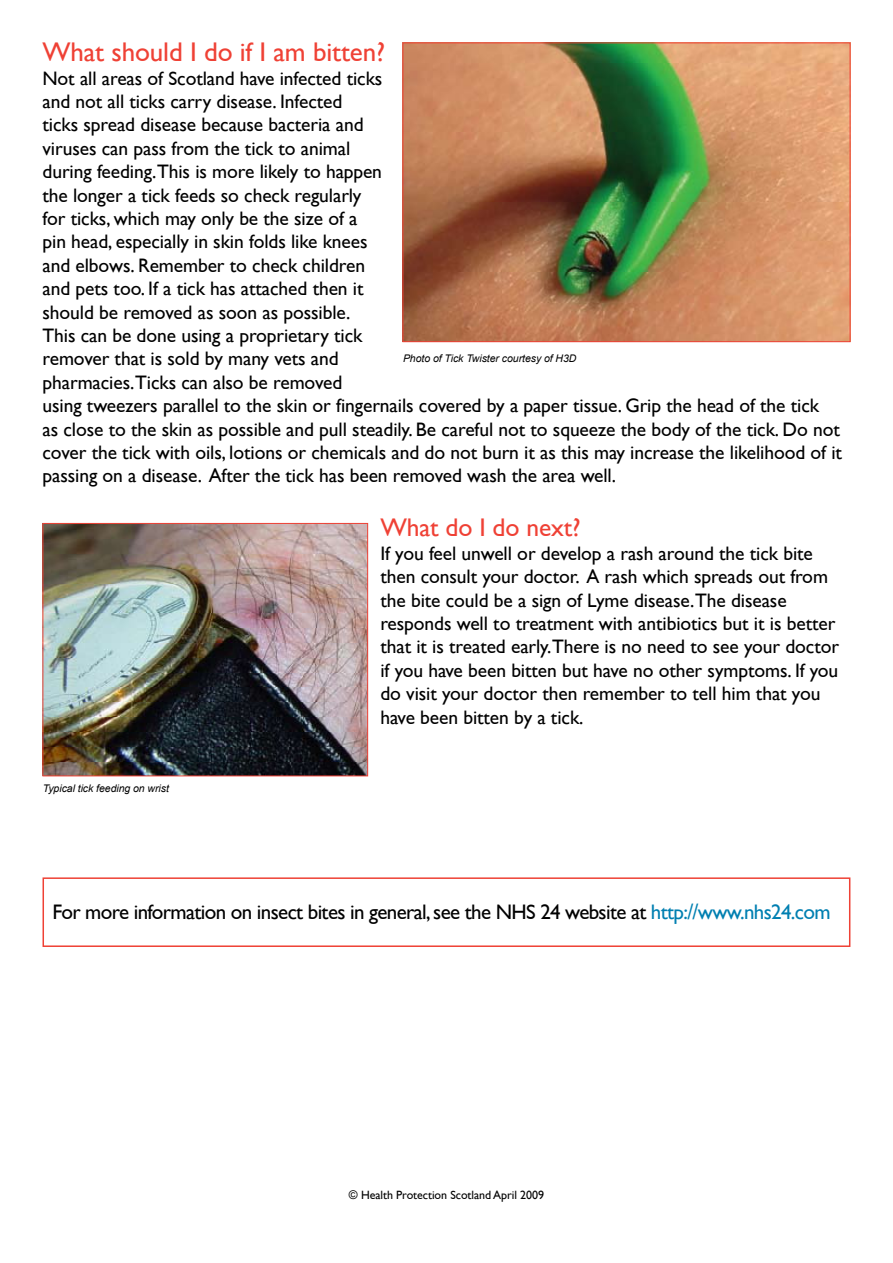
<style>
.page{position:relative;width:893px;height:1263px;background:#fff}
.page>*{position:absolute;margin:0;border:0;box-sizing:border-box;transform-origin:0 0}
.t1{font:27px "Gill Sans";letter-spacing:-.005em;color:#ef4135}
.t2{font:25.5px "Gill Sans";letter-spacing:-.005em;color:#ef4135}
.t3{font:21px "Gill Sans";letter-spacing:-.03em;color:#000}
.t4{font:19.5px/23.4px "Gill Sans";letter-spacing:-.005em;color:#000}
.t5{font:12px "Gill Sans";letter-spacing:-.005em;color:#000}
.t6{font:italic 10.5px "Arial";letter-spacing:-.005em;color:#000}
.s1{color:#007fb1}
</style>
<div class="page">
<img style="left:405px;top:45px;width:443px;height:295px">
<div style="left:403px;top:43px;width:447px;height:299px;border:1px solid #ef4135"></div>
<img style="left:45px;top:525px;width:321px;height:249px">
<div style="left:43px;top:523px;width:325px;height:253px;border:1px solid #ef4135"></div>
<div style="left:43px;top:877px;width:807px;height:70px;border:2px solid #ef4135"></div>
<h1 class="t1" style="left:43px;top:36px;width:344px">What should I do if I am bitten?</h1>
<p class="t4" style="left:43px;top:66px;width:801px">Not all areas of Scotland have infected ticks<br>and not all ticks carry disease. Infected<br>ticks spread disease because bacteria and<br>viruses can pass from the tick to animal<br>during feeding.This is more likely to happen<br>the longer a tick feeds so check regularly<br>for ticks, which may only be the size of a<br>pin head, especially in skin folds like knees<br>and elbows. Remember to check children<br>and pets too. If a tick has attached then it<br>should be removed as soon as possible.<br>This can be done using a proprietary tick<br>remover that is sold by many vets and<br>pharmacies.Ticks can also be removed<br>using tweezers parallel to the skin or fingernails covered by a paper tissue. Grip the head of the tick<br>as close to the skin as possible and pull steadily. Be careful not to squeeze the body of the tick. Do not cover the tick with oils, lotions or chemicals and do not burn it as this may increase the likelihood of it passing on a disease. After the tick has been removed wash the area well.</p>
<h2 class="t2" style="left:380px;top:513px;width:202px">What do I do next?</h2>
<p class="t4" style="left:380px;top:541px;width:460px">If you feel unwell or develop a rash around the tick bite then consult your doctor. A rash which spreads out from the bite could be a sign of Lyme disease.The disease responds well to treatment with antibiotics but it is better that it is treated early.There is no need to see your doctor if you have been bitten but have no other symptoms. If you do visit your doctor then remember to tell him that you have been bitten by a tick.</p>
<p class="t6" style="left:403px;top:352px;width:175px">Photo of Tick Twister courtesy of H3D</p>
<p class="t6" style="left:43px;top:782px;width:128px">Typical tick feeding on wrist</p>
<p class="t3" style="left:53px;top:900px;width:780px">For more information on insect bites in general, see the NHS 24 website at <span class="s1">http://www.nhs24.com</span></p>
<p class="t5" style="left:349px;top:1188px;width:197px">© Health Protection Scotland April 2009</p>
</div>
